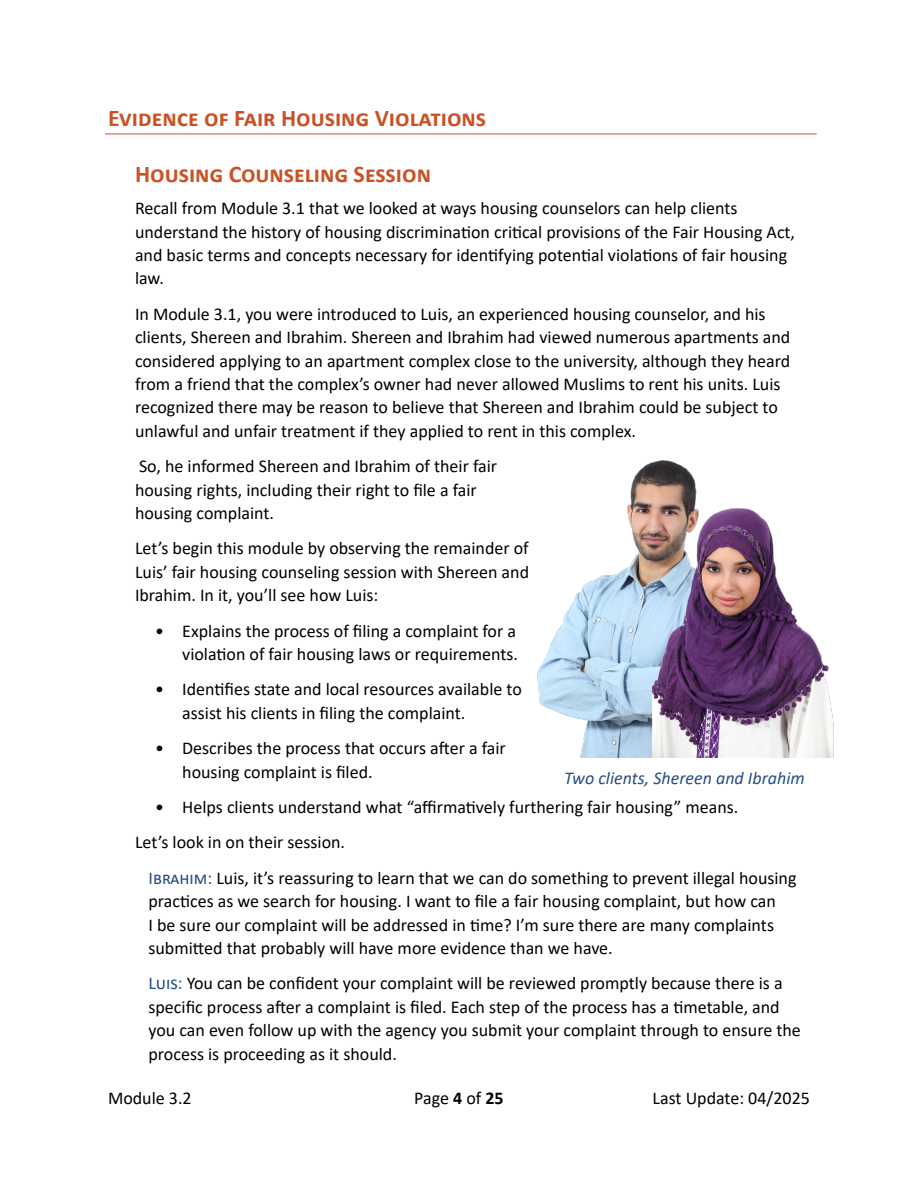
<style>
.page{position:relative;width:918px;height:1188px;background:#fff}
.page>*{position:absolute;margin:0;border:0;box-sizing:border-box;transform-origin:0 0}
.Heading_2{font:700 24px "Calibri";color:#c95227}
.Heading_3{font:700 24px "Calibri";color:#c95227}
.Dialog{font:18px/23.4px "Calibri";color:#000}
.t1{font:italic 18px "Calibri";color:#254e84}
.s1{color:#254e84}
.s2{font-weight:700}
</style>
<div class="page">
<hr style="left:105px;top:134px;width:712px;height:1px;background:#c95227">
<img style="left:537px;top:460px;width:297px;height:297px">
<h2 class="Heading_2" style="left:108px;top:101px;width:380px">Evidence of Fair Housing Violations</h2>
<h3 class="Heading_3" style="left:135px;top:157px;width:298px">Housing Counseling Session</h3>
<p class="Dialog" style="left:135px;top:196px;width:662px">Recall from Module 3.1 that we looked at ways housing counselors can help clients understand the history of housing discrimination critical provisions of the Fair Housing Act, and basic terms and concepts necessary for identifying potential violations of fair housing law.</p>
<p class="Dialog" style="left:135px;top:302px;width:657px">In Module 3.1, you were introduced to Luis, an experienced housing counselor, and his clients, Shereen and Ibrahim. Shereen and Ibrahim had viewed numerous apartments and considered applying to an apartment complex close to the university, although they heard from a friend that the complex’s owner had never allowed Muslims to rent his units. Luis recognized there may be reason to believe that Shereen and Ibrahim could be subject to unlawful and unfair treatment if they applied to rent in this complex.</p>
<p class="Dialog" style="left:135px;top:454px;width:364px">So, he informed Shereen and Ibrahim of their fair housing rights, including their right to file a fair housing complaint.</p>
<p class="Dialog" style="left:135px;top:536px;width:396px;text-align:justify">Let’s begin this module by observing the remainder of Luis’ fair housing counseling session with Shereen and Ibrahim. In it, you’ll see how Luis:</p>
<p class="Dialog" style="left:155px;top:618px;width:364px;text-align:right">• Explains the process of filing a complaint for a violation of fair housing laws or requirements.</p>
<p class="Dialog" style="left:182px;top:677px;width:341px;text-indent:-27px">• Identifies state and local resources available to assist his clients in filing the complaint.</p>
<p class="Dialog" style="left:182px;top:736px;width:325px;text-indent:-27px">• Describes the process that occurs after a fair housing complaint is filed.</p>
<p class="Dialog" style="left:155px;top:795px;width:585px">• Helps clients understand what “affirmatively furthering fair housing” means.</p>
<p class="Dialog" style="left:135px;top:830px;width:212px">Let’s look in on their session.</p>
<p class="Dialog" style="left:148px;top:866px;width:650px"><span class="s1">Ibrahim:</span> Luis, it’s reassuring to learn that we can do something to prevent illegal housing practices as we search for housing. I want to file a fair housing complaint, but how can<br>I be sure our complaint will be addressed in time? I’m sure there are many complaints submitted that probably will have more evidence than we have.</p>
<p class="Dialog" style="left:148px;top:971px;width:654px"><span class="s1">Luis:</span> You can be confident your complaint will be reviewed promptly because there is a specific process after a complaint is filed. Each step of the process has a timetable, and you can even follow up with the agency you submit your complaint through to ensure the process is proceeding as it should.</p>
<p class="t1" style="left:564px;top:766px;width:242px">Two clients, Shereen and Ibrahim</p>
<p class="Dialog" style="left:108px;top:1086px;width:85px">Module 3.2</p>
<p class="Dialog" style="left:414px;top:1086px;width:91px">Page <span class="s2">4</span> of <span class="s2">25</span></p>
<p class="Dialog" style="left:653px;top:1086px;width:159px">Last Update: 04/2025</p>
</div>
